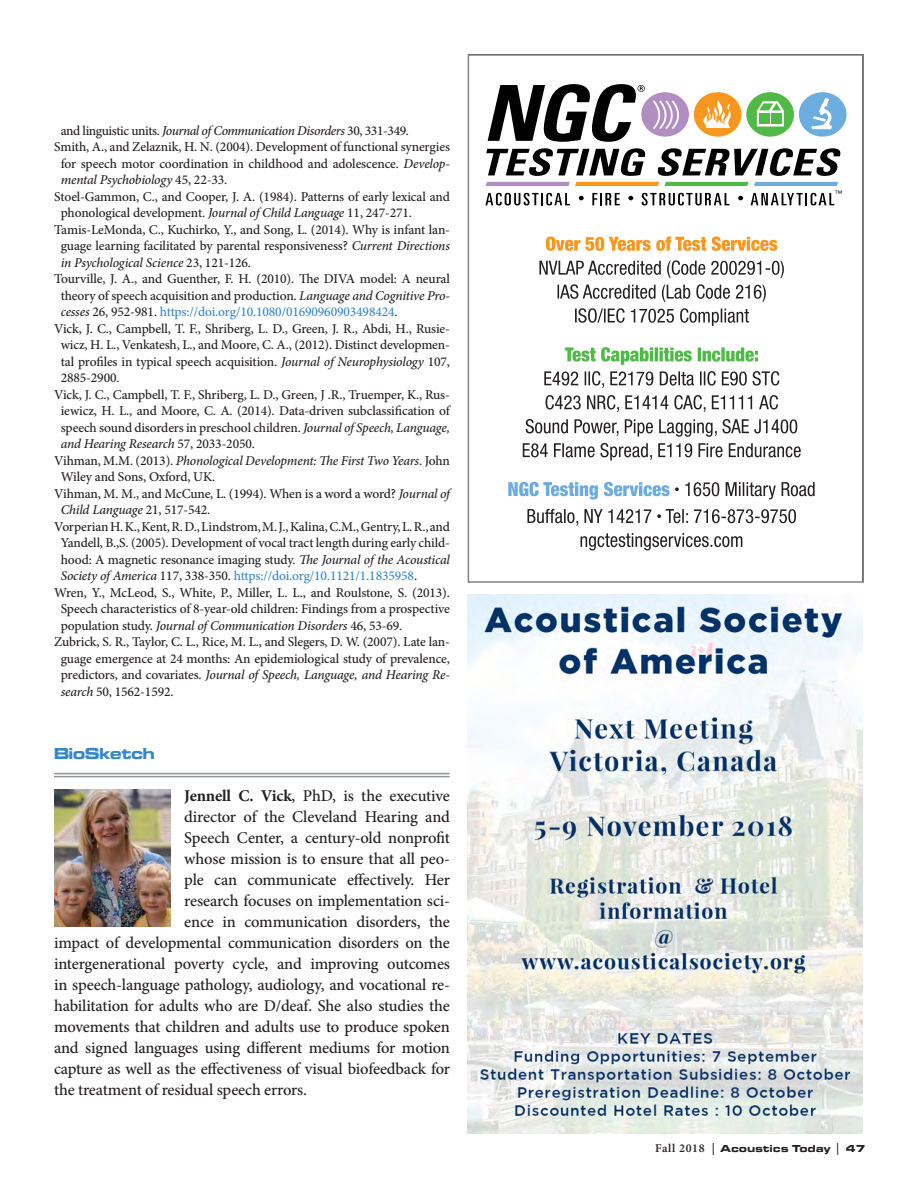
<style>
.page{position:relative;width:918px;height:1188px;background:#fff}
.page>*{position:absolute;margin:0;border:0;box-sizing:border-box;transform-origin:0 0}
.t1{font:500 16.5px "Minion Pro";letter-spacing:-.01em;color:#231f20}
.t2{font:700 16.5px "Microgramma Ext D";color:#3687c7}
.References_NEW{font:500 13.5px/16.5px "Minion Pro";letter-spacing:-.01em;color:#231f20;text-align:justify}
.References_NEW-2{font:italic 500 13.5px "Minion Pro";letter-spacing:-.04em;color:#231f20}
.t3{font:700 10.5px "Microgramma Ext D";letter-spacing:.05em;color:#231f20}
.s1{font-style:normal}
.s2{font-style:italic}
.s3{color:#3687c7}
.s4{font-weight:700}
.s5{font-family:"Minion Pro";font-weight:600;font-size:12px}
</style>
<div class="page">
<svg style="left:485px;top:92px;width:362px;height:459px"></svg>
<div style="left:643px;top:94px;width:45px;height:41px;background:#b18ec1;border-radius:50%"></div>
<div style="left:641px;top:92px;width:48px;height:45px;border:3px solid #b18ec1;border-radius:50%"></div>
<div style="left:695px;top:94px;width:45px;height:41px;background:#f7971d;border-radius:50%"></div>
<div style="left:694px;top:92px;width:47px;height:45px;border:3px solid #f7971d;border-radius:50%"></div>
<div style="left:748px;top:94px;width:45px;height:41px;background:#51b948;border-radius:50%"></div>
<div style="left:746px;top:92px;width:48px;height:45px;border:3px solid #51b948;border-radius:50%"></div>
<div style="left:800px;top:94px;width:45px;height:41px;background:#6caddf;border-radius:50%"></div>
<div style="left:799px;top:92px;width:47px;height:45px;border:3px solid #6caddf;border-radius:50%"></div>
<svg style="left:651px;top:99px;width:34px;height:32px"></svg>
<svg style="left:702px;top:100px;width:29px;height:28px"></svg>
<svg style="left:811px;top:97px;width:22px;height:33px"></svg>
<svg style="left:757px;top:101px;width:27px;height:26px"></svg>
<svg style="left:486px;top:148px;width:160px;height:28px"></svg>
<svg style="left:657px;top:148px;width:185px;height:28px"></svg>
<svg style="left:488px;top:84px;width:157px;height:58px"></svg>
<svg style="left:485px;top:182px;width:357px;height:23px"></svg>
<div style="left:468px;top:54px;width:396px;height:529px;border:2px solid #808285"></div>
<img style="left:54px;top:789px;width:116px;height:137px">
<hr style="left:54px;top:773px;width:396px;height:1px;background:#939598">
<hr style="left:54px;top:776px;width:396px;height:1px;background:#939598">
<img style="left:468px;top:595px;width:394px;height:539px">
<p class="References_NEW-2" style="left:61px;top:121px;width:350px"><span class="s1">and linguistic units.</span> Journal of Communication Disorders <span class="s1">30, 331-349.</span></p>
<p class="References_NEW" style="left:61px;top:139px;width:391px;text-indent:-6px">Smith, A., and Zelaznik, H. N. (2004). Development of functional synergies for speech motor coordination in childhood and adolescence. <span class="s2">Develop&shy;mental Psychobiology</span> 45, 22-33.</p>
<p class="References_NEW" style="left:61px;top:188px;width:391px;text-indent:-6px">Stoel-Gammon, C., and Cooper, J. A. (1984). Patterns of early lexical and phonological development. <span class="s2">Journal of Child Language</span> 11, 247-271.</p>
<p class="References_NEW" style="left:61px;top:221px;width:391px;text-indent:-6px">Tamis-LeMonda, C., Kuchirko, Y., and Song, L. (2014). Why is infant lan&shy;guage learning facilitated by parental responsiveness? <span class="s2">Current Directions in Psychological Science</span> 23, 121-126.</p>
<p class="References_NEW" style="left:61px;top:271px;width:391px;text-indent:-6px">Tourville, J. A., and Guenther, F. H. (2010). The DIVA model: A neural theory of speech acquisition and production. <span class="s2">Language and Cognitive Pro&shy;cesses</span> 26, 952-981. <span class="s3">https://doi.org/10.1080/01690960903498424</span>.</p>
<p class="References_NEW" style="left:61px;top:320px;width:391px;text-indent:-6px">Vick, J. C., Campbell, T. F., Shriberg, L. D., Green, J. R., Abdi, H., Rusie&shy;wicz, H. L., Venkatesh, L., and Moore, C. A., (2012). Distinct developmen&shy;tal profiles in typical speech acquisition. <span class="s2">Journal of Neurophysiology</span> 107, 2885-2900.</p>
<p class="References_NEW" style="left:61px;top:386px;width:391px;text-indent:-6px">Vick, J. C., Campbell, T. F., Shriberg, L. D., Green, J .R., Truemper, K., Rus&shy;iewicz, H. L., and Moore, C. A. (2014). Data-driven subclassification of speech sound disorders in preschool children. <span class="s2">Journal of Speech, Language, and Hearing Research</span> 57, 2033-2050.</p>
<p class="References_NEW" style="left:61px;top:452px;width:391px;text-indent:-6px">Vihman, M.M. (2013). <span class="s2">Phonological Development: The First Two Years</span>. John<br>Wiley and Sons, Oxford, UK.</p>
<p class="References_NEW" style="left:61px;top:485px;width:391px;text-indent:-6px">Vihman, M. M., and McCune, L. (1994). When is a word a word? <span class="s2">Journal of<br>Child Language</span> 21, 517-542.</p>
<p class="References_NEW" style="left:61px;top:518px;width:391px;text-indent:-6px">Vorperian H. K., Kent, R. D., Lindstrom, M. J., Kalina, C.M., Gentry, L. R., and Yandell, B.,S. (2005). Development of vocal tract length during early child&shy;hood: A magnetic resonance imaging study. <span class="s2">The Journal of the Acoustical Society of America</span> 117, 338-350. <span class="s3">https://doi.org/10.1121/1.1835958</span>.</p>
<p class="References_NEW" style="left:61px;top:584px;width:391px;text-indent:-6px">Wren, Y., McLeod, S., White, P., Miller, L. L., and Roulstone, S. (2013).<br>Speech characteristics of 8-year-old children: Findings from a prospective population study. <span class="s2">Journal of Communication Disorders</span> 46, 53-69.</p>
<p class="References_NEW" style="left:61px;top:634px;width:391px;text-indent:-6px">Zubrick, S. R., Taylor, C. L., Rice, M. L., and Slegers, D. W. (2007). Late lan&shy;guage emergence at 24 months: An epidemiological study of prevalence, predictors, and covariates. <span class="s2">Journal of Speech, Language, and Hearing Re&shy;search</span> 50, 1562-1592.</p>
<p class="t2" style="left:54px;top:742px;width:102px">BioSketch</p>
<p class="t1" style="left:184px;top:784px;width:267px"><span class="s4">Jennell C. Vick</span>, PhD, is the executive</p>
<p class="t1" style="left:184px;top:805px;width:267px">director of the Cleveland Hearing and</p>
<p class="t1" style="left:184px;top:826px;width:267px">Speech Center, a century-old nonprofit</p>
<p class="t1" style="left:184px;top:847px;width:267px">whose mission is to ensure that all peo-</p>
<p class="t1" style="left:184px;top:868px;width:267px">ple can communicate effectively. Her</p>
<p class="t1" style="left:184px;top:889px;width:267px">research focuses on implementation sci-</p>
<p class="t1" style="left:184px;top:910px;width:267px">ence in communication disorders, the</p>
<p class="t1" style="left:54px;top:931px;width:397px">impact of developmental communication disorders on the</p>
<p class="t1" style="left:54px;top:952px;width:397px">intergenerational poverty cycle, and improving outcomes</p>
<p class="t1" style="left:54px;top:973px;width:397px">in speech-language pathology, audiology, and vocational re-</p>
<p class="t1" style="left:54px;top:994px;width:397px">habilitation for adults who are D/deaf. She also studies the</p>
<p class="t1" style="left:54px;top:1015px;width:397px">movements that children and adults use to produce spoken</p>
<p class="t1" style="left:54px;top:1036px;width:398px">and signed languages using different mediums for motion</p>
<p class="t1" style="left:54px;top:1057px;width:398px">capture as well as the effectiveness of visual biofeedback for</p>
<p class="t1" style="left:54px;top:1078px;width:255px">the treatment of residual speech errors.</p>
<p class="t3" style="left:655px;top:1141px;width:212px"><span class="s5">Fall 2018 |</span> Acoustics Today <span class="s5">|</span> 47</p>
</div>
